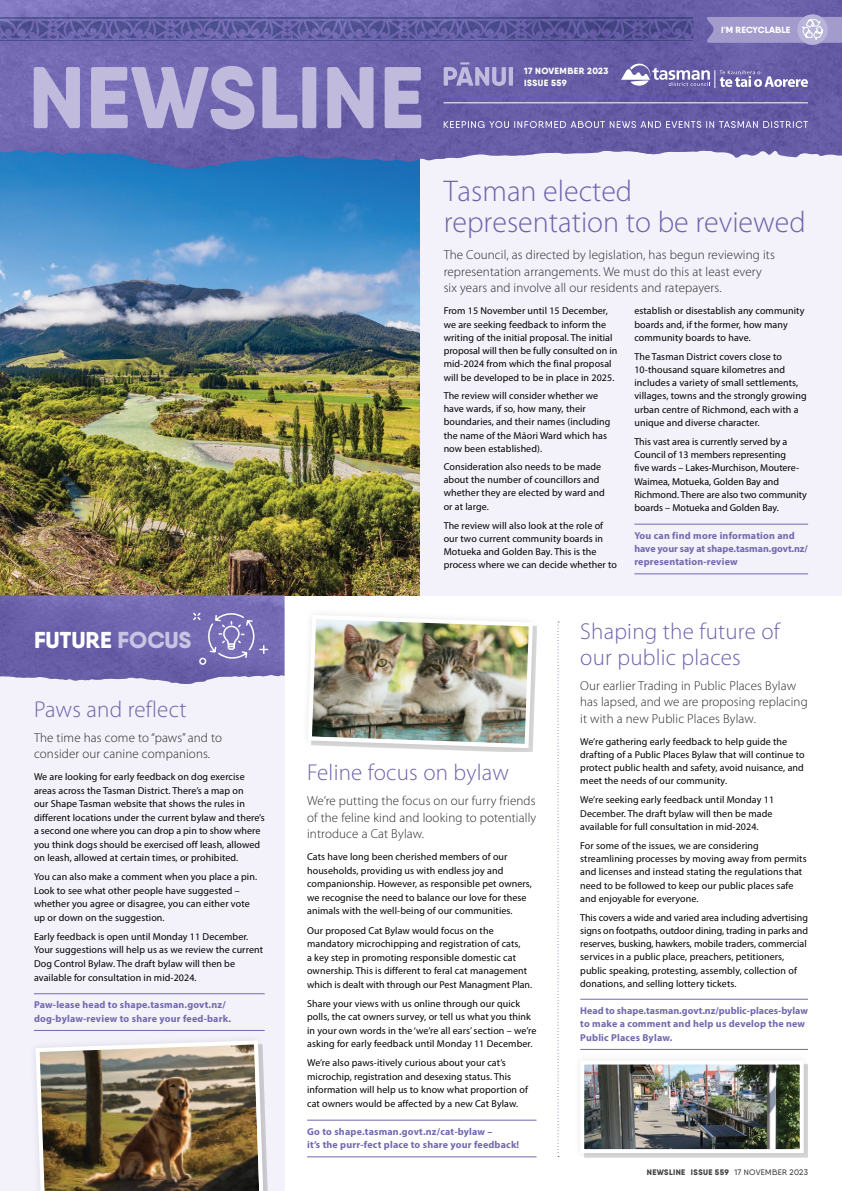
<style>
.page{position:relative;width:842px;height:1191px;background:#fff}
.page>*{position:absolute;margin:0;border:0;box-sizing:border-box;transform-origin:0 0}
.t1{font:300 30px/31px "Myriad Pro";color:#6c63ac}
.t2{font:300 23px/26px "Myriad Pro";letter-spacing:.01em;color:#6c63ac}
.t3{font:800 23px "Qanelas Soft DEMO";color:#fff}
.t4{font:300 13px/16.5px "Myriad Pro";letter-spacing:.01em;color:#292829}
.t5{font:10px/13.2px "Myriad Pro";letter-spacing:.01em;color:#000}
.t6{font:700 10px/13.5px "Myriad Pro";letter-spacing:.02em;color:#7169af}
.t7{font:800 9px/12px "Qanelas Soft DEMO";letter-spacing:.03em;color:#fff}
.t8{font:800 9px "Qanelas Soft DEMO";letter-spacing:.01em;color:#fff}
.t9{font:800 8px "Qanelas Soft DEMO";letter-spacing:.045em;color:#414042}
.s1{color:#c8c4e2}
.s2{font-weight:500}
</style>
<div class="page">
<div style="left:0;top:611px;width:284px;height:580px;background:#f3f1f9"></div>
<img style="left:0;top:169px;width:421px;height:426px">
<div style="left:421px;top:115px;width:421px;height:480px;background:#f3f1f9"></div>
<hr style="left:634px;top:524px;width:174px;height:1px;background:#7169af">
<hr style="left:634px;top:573px;width:174px;height:1px;background:#7169af">
<hr style="left:580px;top:999px;width:228px;height:1px;background:#7169af">
<hr style="left:580px;top:1049px;width:228px;height:1px;background:#7169af">
<svg style="left:757px;top:0;width:85px;height:158px;background:#6960a7"></svg>
<img style="left:0;top:0;width:757px;height:169px">
<svg style="left:444px;top:121px;width:364px;height:7px;background:#8f89bd"></svg>
<svg style="left:621px;top:64px;width:187px;height:24px;background:#8781b8"></svg>
<hr style="left:444px;top:103px;width:364px;height:1px;background:#fff">
<hr style="left:459px;top:40px;width:117px;height:1px;background:#a9bfca">
<hr style="left:459px;top:18px;width:117px;height:1px;background:#a9bfca">
<hr style="left:576px;top:40px;width:117px;height:1px;background:#a9bfca">
<hr style="left:576px;top:18px;width:117px;height:1px;background:#a9bfca">
<hr style="left:342px;top:40px;width:117px;height:1px;background:#a9bfca">
<hr style="left:342px;top:18px;width:117px;height:1px;background:#a9bfca">
<hr style="left:108px;top:40px;width:117px;height:1px;background:#a9bfca">
<hr style="left:108px;top:18px;width:117px;height:1px;background:#a9bfca">
<hr style="left:225px;top:40px;width:117px;height:1px;background:#a9bfca">
<hr style="left:225px;top:18px;width:117px;height:1px;background:#a9bfca">
<hr style="left:0;top:40px;width:108px;height:1px;background:#a9bfca">
<hr style="left:0;top:18px;width:108px;height:1px;background:#a9bfca">
<svg style="left:0;top:21px;width:693px;height:17px;background:#5d599d"></svg>
<svg style="left:444px;top:62px;width:69px;height:24px;background:#928bc1"></svg>
<svg style="left:34px;top:66px;width:387px;height:63px;background:#9e97c9"></svg>
<svg style="left:797px;top:14px;width:31px;height:31px"></svg>
<svg style="left:706px;top:17px;width:136px;height:26px;background:#a6a0ce"></svg>
<hr style="left:34px;top:993px;width:231px;height:1px;background:#7169af">
<hr style="left:34px;top:1030px;width:231px;height:1px;background:#7169af">
<hr style="left:307px;top:1119px;width:229px;height:1px;background:#7169af">
<hr style="left:307px;top:1156px;width:229px;height:1px;background:#7169af">
<svg style="left:0;top:595px;width:284px;height:89px;background:#786fb2"></svg>
<svg style="left:557px;top:621px;width:2px;height:536px"></svg>
<img style="left:307px;top:614px;width:230px;height:138px">
<img style="left:35px;top:1040px;width:233px;height:151px">
<div style="left:573px;top:1052px;width:238px;height:108px;background:#000;opacity:.1"></div>
<img style="left:585px;top:1065px;width:214px;height:83px">
<div style="left:580px;top:1060px;width:224px;height:93px;border:4px solid #fff"></div>
<h2 class="t3" style="left:34px;top:629px;width:159px">FUTURE <span class="s1">FOCUS</span></h2>
<h2 class="t2" style="left:34px;top:695px;width:154px">Paws and reflect</h2>
<h3 class="t4" style="left:34px;top:729px;width:190px">The time has come to “paws” and to consider our canine companions.</h3>
<p class="t5" style="left:34px;top:770px;width:232px;line-height:13.5px">We are looking for early feedback on dog exercise areas across the Tasman District. There’s a map on<br>our Shape Tasman website that shows the rules in different locations under the current bylaw and there’s a second one where you can drop a pin to show where you think dogs should be exercised off leash, allowed on leash, allowed at certain times, or prohibited.</p>
<p class="t5" style="left:34px;top:870px;width:225px;line-height:13.5px">You can also make a comment when you place a pin.<br>Look to see what other people have suggested – whether you agree or disagree, you can either vote up or down on the suggestion.</p>
<p class="t5" style="left:34px;top:929px;width:230px;line-height:13.5px">Early feedback is open until Monday 11 December.<br>Your suggestions will help us as we review the current Dog Control Bylaw. The draft bylaw will then be available for consultation in mid-2024.</p>
<p class="t6" style="left:34px;top:997px;width:198px">Paw-lease head to shape.tasman.govt.nz/ dog-bylaw-review to share your feed-bark.</p>
<p class="t7" style="left:524px;top:65px;width:86px">17 NOVEMBER 2023<br>ISSUE 559</p>
<p class="t8" style="left:721px;top:26px;width:71px">I'M RECYCLABLE</p>
<h1 class="t1" style="left:444px;top:175px;width:364px">Tasman elected representation to be reviewed</h1>
<h3 class="t4" style="left:444px;top:247px;width:333px">The Council, as directed by legislation, has begun reviewing its representation arrangements. We must do this at least every six years and involve all our residents and ratepayers.</h3>
<p class="t5" style="left:444px;top:304px;width:175px">From 15 November until 15 December, we are seeking feedback to inform the writing of the initial proposal. The initial proposal will then be fully consulted on in mid-2024 from which the final proposal will be developed to be in place in 2025.</p>
<p class="t5" style="left:444px;top:388px;width:168px">The review will consider whether we have wards, if so, how many, their boundaries, and their names (including the name of the Māori Ward which has now been established).</p>
<p class="t5" style="left:444px;top:460px;width:163px">Consideration also needs to be made about the number of councillors and whether they are elected by ward and or at large.</p>
<p class="t5" style="left:444px;top:518px;width:175px">The review will also look at the role of our two current community boards in Motueka and Golden Bay. This is the process where we can decide whether to</p>
<p class="t5" style="left:634px;top:304px;width:172px">establish or disestablish any community boards and, if the former, how many community boards to have.</p>
<p class="t5" style="left:634px;top:349px;width:174px">The Tasman District covers close to 10-thousand square kilometres and includes a variety of small settlements, villages, towns and the strongly growing urban centre of Richmond, each with a unique and diverse character.</p>
<p class="t5" style="left:634px;top:435px;width:174px">This vast area is currently served by a Council of 13 members representing<br>five wards – Lakes-Murchison, Moutere-Waimea, Motueka, Golden Bay and Richmond. There are also two community boards – Motueka and Golden Bay.</p>
<p class="t6" style="left:634px;top:528px;width:175px;line-height:13.2px">You can find more information and have your say at shape.tasman.govt.nz/ representation-review</p>
<h2 class="t2" style="left:307px;top:759px;width:203px">Feline focus on bylaw</h2>
<h3 class="t4" style="left:307px;top:792px;width:231px;text-align:justify">We’re putting the focus on our furry friends of the feline kind and looking to potentially introduce a Cat Bylaw.</h3>
<p class="t5" style="left:307px;top:850px;width:226px;line-height:13.5px">Cats have long been cherished members of our households, providing us with endless joy and companionship. However, as responsible pet owners, we recognise the need to balance our love for these animals with the well-being of our communities.</p>
<p class="t5" style="left:307px;top:923px;width:227px;line-height:13.5px">Our proposed Cat Bylaw would focus on the mandatory microchipping and registration of cats,<br>a key step in promoting responsible domestic cat ownership. This is different to feral cat management which is dealt with through our Pest Managment Plan.</p>
<p class="t5" style="left:307px;top:996px;width:231px;line-height:13.5px">Share your views with us online through our quick polls, the cat owners survey, or tell us what you think in your own words in the ‘we’re all ears’ section – we’re asking for early feedback until Monday 11 December.</p>
<p class="t5" style="left:307px;top:1056px;width:222px;line-height:13.5px">We’re also paws-itively curious about your cat’s microchip, registration and desexing status. This information will help us to know what proportion of cat owners would be affected by a new Cat Bylaw.</p>
<p class="t6" style="left:307px;top:1124px;width:214px">Go to shape.tasman.govt.nz/cat-bylaw –<br>it’s the purr-fect place to share your feedback!</p>
<h2 class="t2" style="left:580px;top:618px;width:201px">Shaping the future of our public places</h2>
<h3 class="t4" style="left:580px;top:677px;width:229px">Our earlier Trading in Public Places Bylaw has lapsed, and we are proposing replacing it with a new Public Places Bylaw.</h3>
<p class="t5" style="left:580px;top:734px;width:226px">We’re gathering early feedback to help guide the drafting of a Public Places Bylaw that will continue to protect public health and safety, avoid nuisance, and meet the needs of our community.</p>
<p class="t5" style="left:580px;top:793px;width:195px">We’re seeking early feedback until Monday 11<br>December. The draft bylaw will then be made available for full consultation in mid-2024.</p>
<p class="t5" style="left:580px;top:838px;width:228px">For some of the issues, we are considering streamlining processes by moving away from permits and licenses and instead stating the regulations that need to be followed to keep our public places safe and enjoyable for everyone.</p>
<p class="t5" style="left:580px;top:910px;width:229px">This covers a wide and varied area including advertising signs on footpaths, outdoor dining, trading in parks and reserves, busking, hawkers, mobile traders, commercial services in a public place, preachers, petitioners, public speaking, protesting, assembly, collection of donations, and selling lottery tickets.</p>
<p class="t6" style="left:580px;top:1003px;width:229px">Head to shape.tasman.govt.nz/public-places-bylaw to make a comment and help us develop the new<br>Public Places Bylaw.</p>
<p class="t9" style="left:647px;top:1168px;width:163px">NEWSLINE ISSUE 559 <span class="s2">17 NOVEMBER 2023</span></p>
</div>
